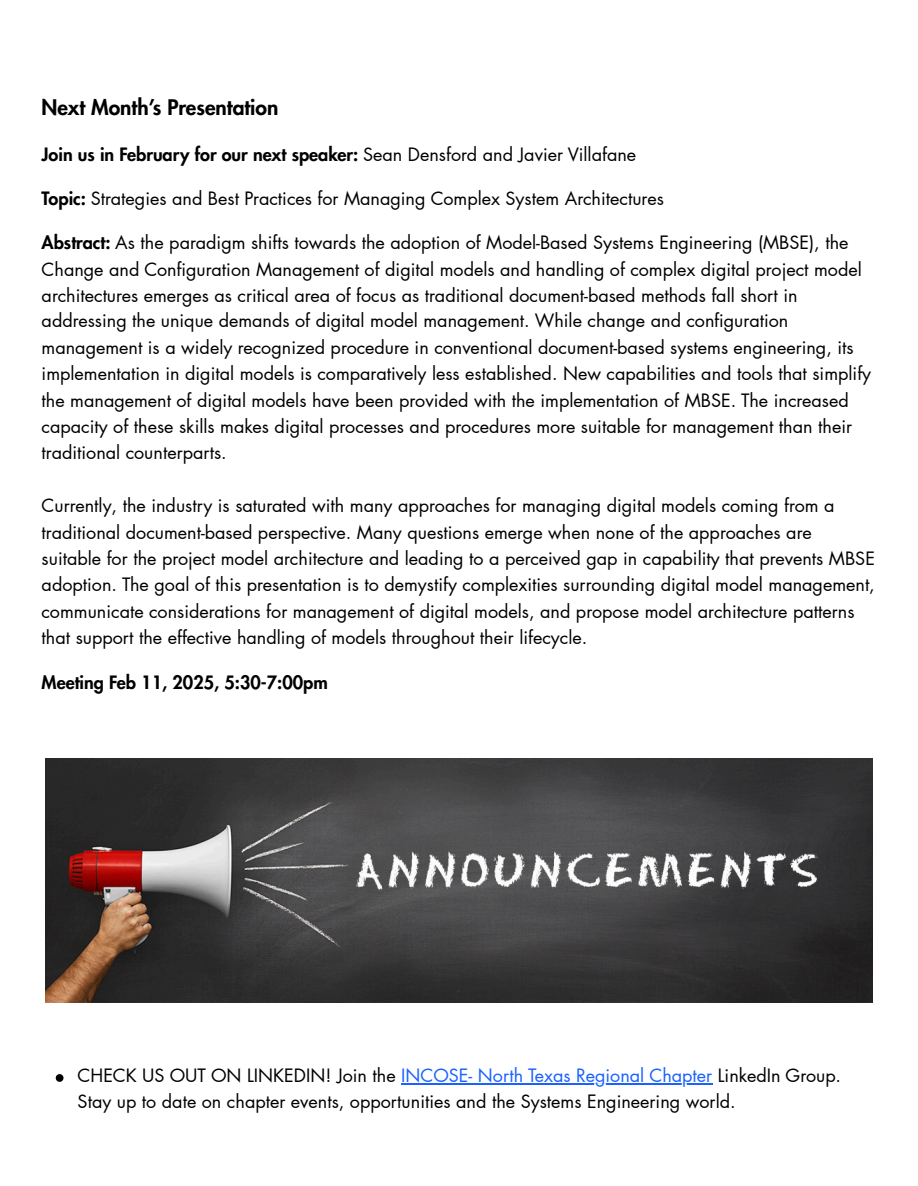
<style>
.page{position:relative;width:918px;height:1186px;background:#fff}
.page>*{position:absolute;margin:0;border:0;box-sizing:border-box;transform-origin:0 0}
.t1{font:800 21px "Futura LT Pro";color:#000}
.t2{font:18px/26.2px "Futura LT Pro";color:#000}
.t3{font:800 18px "Futura LT Pro";color:#000}
.s1{font-weight:400}
.s2{font-weight:800}
.s3{color:#1a62ff}
</style>
<div class="page">
<img style="left:45px;top:758px;width:828px;height:244px">
<svg style="left:56px;top:1074px;width:7px;height:8px"></svg>
<hr style="left:401px;top:1083px;width:311px;height:1px;background:#1a62ff">
<p class="t1" style="left:42px;top:97px;width:238px">Next Month’s Presentation</p>
<p class="t3" style="left:42px;top:146px;width:596px">Join us in February for our next speaker: <span class="s1">Sean Densford and Javier Villafane</span></p>
<p class="t2" style="left:42px;top:186px;width:624px"><span class="s2">Topic:</span> Strategies and Best Practices for Managing Complex System Architectures</p>
<p class="t2" style="left:42px;top:230px;width:831px"><span class="s2">Abstract:</span> As the paradigm shifts towards the adoption of Model-Based Systems Engineering (MBSE), the Change and Configuration Management of digital models and handling of complex digital project model architectures emerges as critical area of focus as traditional document-based methods fall short in addressing the unique demands of digital model management. While change and configuration management is a widely recognized procedure in conventional document-based systems engineering, its implementation in digital models is comparatively less established. New capabilities and tools that simplify the management of digital models have been provided with the implementation of MBSE. The increased capacity of these skills makes digital processes and procedures more suitable for management than their traditional counterparts.</p>
<p class="t2" style="left:42px;top:493px;width:835px">Currently, the industry is saturated with many approaches for managing digital models coming from a traditional document-based perspective. Many questions emerge when none of the approaches are suitable for the project model architecture and leading to a perceived gap in capability that prevents MBSE adoption. The goal of this presentation is to demystify complexities surrounding digital model management, communicate considerations for management of digital models, and propose model architecture patterns that support the effective handling of models throughout their lifecycle.</p>
<p class="t3" style="left:42px;top:674px;width:288px">Meeting Feb 11, 2025, 5:30-7:00pm</p>
<p class="t2" style="left:78px;top:1063px;width:765px;line-height:25.8px">CHECK US OUT ON LINKEDIN! Join the <span class="s3">INCOSE- North Texas Regional Chapter</span> LinkedIn Group.<br>Stay up to date on chapter events, opportunities and the Systems Engineering world.</p>
</div>
